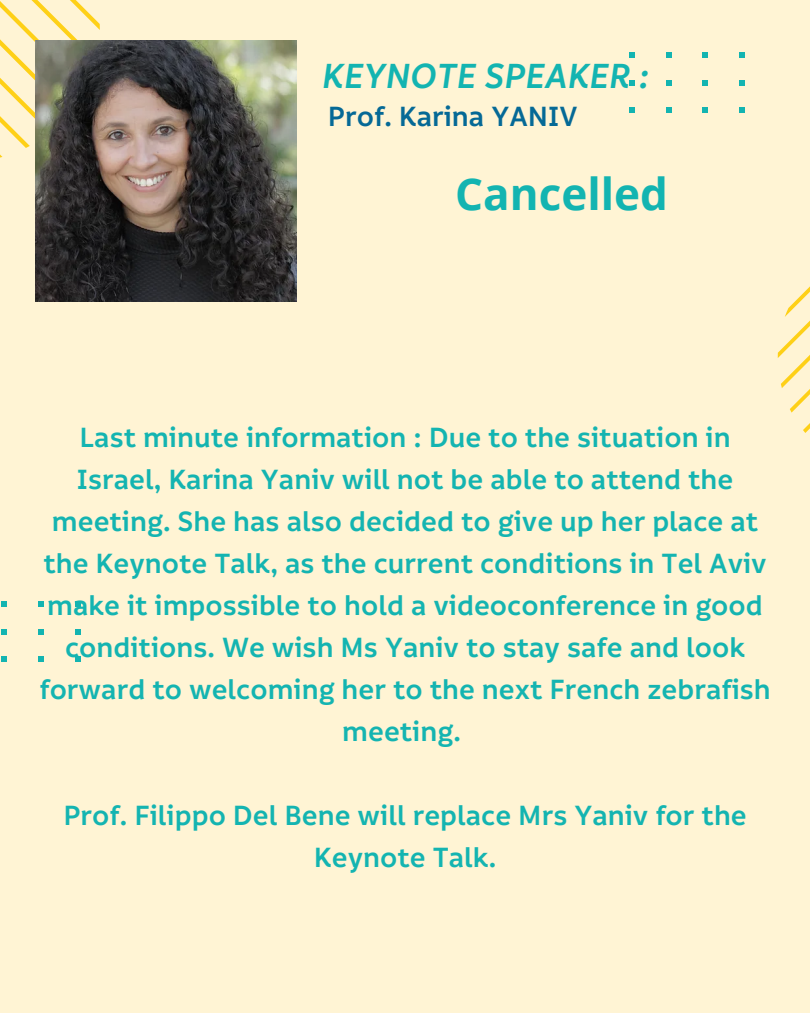
<style>
.page{position:relative;width:810px;height:1013px;background:#fff}
.page>*{position:absolute;margin:0;border:0;box-sizing:border-box;transform-origin:0 0}
.t1{font:700 44px "Open Sans";color:#13b4b1}
.t2{font:italic 600 37.6px "Informative";color:#13b4b1}
.t3{font:600 30px/42px "Informative";color:#14b4b1;text-align:center}
.t4{font:600 30px "Informative";color:#056996}
</style>
<div class="page">
<div style="left:0;top:0;width:810px;height:1012px;background:#fff4d4"></div>
<svg style="left:0;top:0;width:100px;height:158px"></svg>
<svg style="left:777px;top:286px;width:33px;height:147px"></svg>
<svg style="left:629px;top:52px;width:5px;height:5px"></svg>
<svg style="left:629px;top:80px;width:5px;height:5px"></svg>
<svg style="left:629px;top:108px;width:5px;height:5px"></svg>
<svg style="left:666px;top:52px;width:5px;height:5px"></svg>
<svg style="left:666px;top:80px;width:5px;height:5px"></svg>
<svg style="left:666px;top:108px;width:5px;height:5px"></svg>
<svg style="left:703px;top:52px;width:5px;height:5px"></svg>
<svg style="left:703px;top:80px;width:5px;height:5px"></svg>
<svg style="left:703px;top:108px;width:5px;height:5px"></svg>
<svg style="left:740px;top:52px;width:5px;height:5px"></svg>
<svg style="left:740px;top:80px;width:5px;height:5px"></svg>
<svg style="left:740px;top:108px;width:5px;height:5px"></svg>
<svg style="left:2px;top:601px;width:5px;height:5px"></svg>
<svg style="left:2px;top:629px;width:5px;height:5px"></svg>
<svg style="left:2px;top:656px;width:5px;height:6px"></svg>
<svg style="left:39px;top:601px;width:5px;height:5px"></svg>
<svg style="left:39px;top:629px;width:5px;height:5px"></svg>
<svg style="left:39px;top:656px;width:5px;height:6px"></svg>
<svg style="left:76px;top:601px;width:5px;height:5px"></svg>
<svg style="left:76px;top:629px;width:5px;height:5px"></svg>
<svg style="left:76px;top:656px;width:5px;height:6px"></svg>
<img style="left:36px;top:40px;width:261px;height:261px">
<p class="t2" style="left:321px;top:52px;width:329px">KEYNOTE SPEAKER :</p>
<p class="t4" style="left:328px;top:97px;width:251px">Prof. Karina YANIV</p>
<p class="t1" style="left:455px;top:163px;width:214px">Cancelled</p>
<p class="t3" style="left:39px;top:415px;width:733px">Last minute information : Due to the situation in Israel, Karina Yaniv will not be able to attend the meeting. She has also decided to give up her place at the Keynote Talk, as the current conditions in Tel Aviv make it impossible to hold a videoconference in good conditions. We wish Ms Yaniv to stay safe and look forward to welcoming her to the next French zebrafish meeting.</p>
<p class="t3" style="left:63px;top:793px;width:685px">Prof. Filippo Del Bene will replace Mrs Yaniv for the<br>Keynote Talk.</p>
</div>
